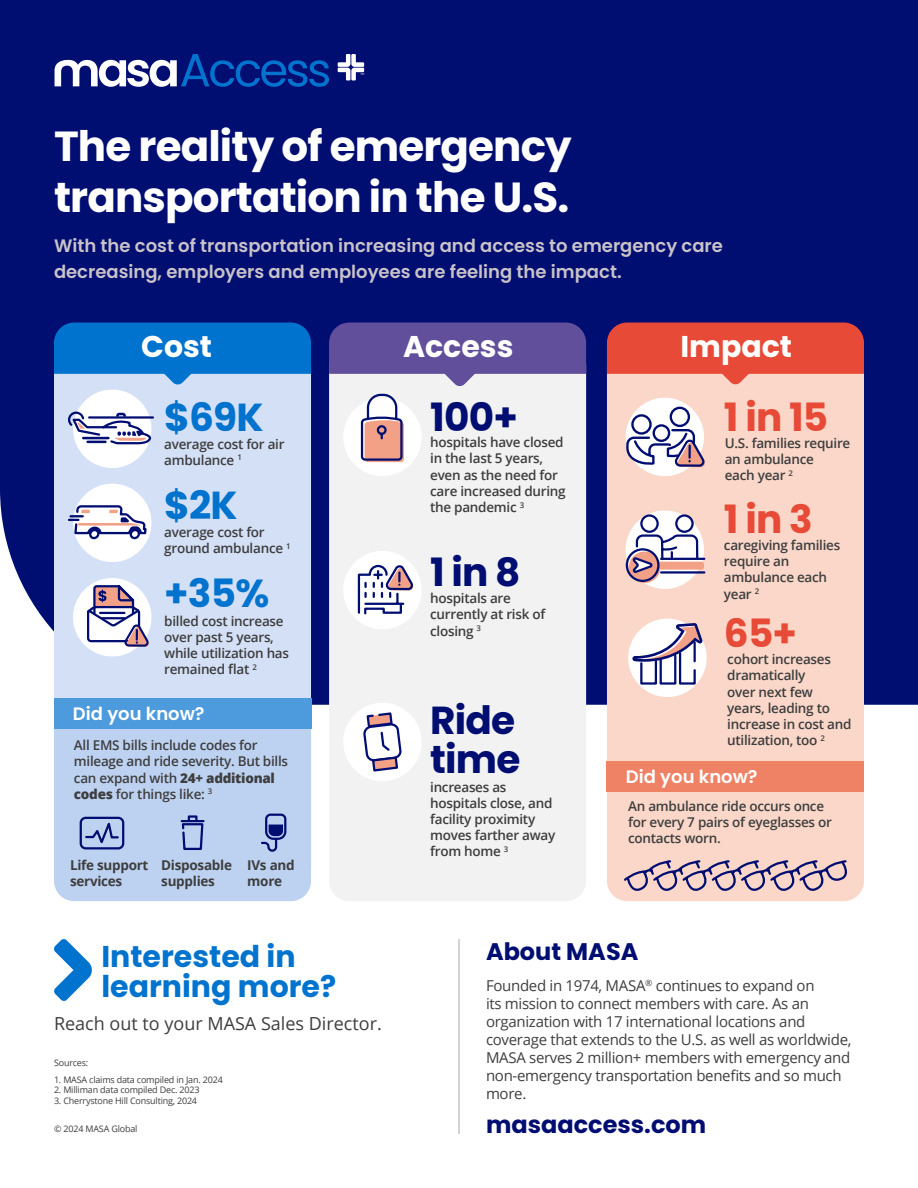
<style>
.page{position:relative;width:918px;height:1188px;background:#fff}
.page>*{position:absolute;margin:0;border:0;box-sizing:border-box;transform-origin:0 0}
.t1{font:700 42px/50.4px "Poppins";letter-spacing:-.02em;color:#fff}
.t2{font:700 39px "Poppins";letter-spacing:-.02em;color:#000d71}
.t3{font:700 39px "Poppins";letter-spacing:-.02em;color:#e74b37}
.t4{font:700 39px "Poppins";letter-spacing:-.02em;color:#0073ce}
.t5{font:700 30px/30px "Poppins";color:#0073ce}
.t6{font:700 30px "Poppins";color:#fff}
.t7{font:700 24px "Poppins";color:#000d71}
.t8{font:600 18px/25.5px "Poppins";color:#c9c2c8}
.t9{font:18px "Open Sans";color:#3e3e3f}
.t10{font:600 18px "Poppins";color:#fff}
.t11{font:15px/18px "Open Sans";letter-spacing:-.02em;color:#3e3e3f}
.t12{font:600 13.5px/16.2px "Open Sans";letter-spacing:-.02em;color:#3e3e3f}
.t13{font:700 13.5px/16.5px "Open Sans";letter-spacing:-.02em;color:#3e3e3f}
.t14{font:9px "Open Sans";letter-spacing:-.02em;color:#3e3e3f}
.t15{font:600 7.8px "Open Sans";color:#3e3e3f}
.s1{font-weight:800}
</style>
<div class="page">
<div style="left:0;top:0;width:918px;height:705px;background:#000d71"></div>
<div style="left:329px;top:346px;width:257px;height:555px;background:#f2f2f3;border-radius:20px"></div>
<div style="left:607px;top:346px;width:257px;height:555px;background:#fad7c8;border-radius:20px"></div>
<svg style="left:338px;top:54px;width:26px;height:26px"></svg>
<svg style="left:54px;top:54px;width:275px;height:33px"></svg>
<div style="left:54px;top:346px;width:257px;height:540px;background:#d4e0f6;border-radius:20px"></div>
<hr style="left:458px;top:939px;width:2px;height:195px;background:#c9c2c8">
<svg style="left:54px;top:939px;width:38px;height:62px"></svg>
<svg style="left:54px;top:323px;width:257px;height:62px"></svg>
<svg style="left:329px;top:323px;width:257px;height:64px"></svg>
<svg style="left:607px;top:323px;width:257px;height:62px"></svg>
<div style="left:54px;top:728px;width:257px;height:173px;background:#bdd2f1"></div>
<div style="left:73px;top:390px;width:78px;height:78px;background:#fff;border-radius:50%"></div>
<div style="left:73px;top:484px;width:78px;height:78px;background:#fff;border-radius:50%"></div>
<div style="left:73px;top:578px;width:78px;height:79px;background:#fff;border-radius:50%"></div>
<div style="left:343px;top:398px;width:79px;height:78px;background:#fff;border-radius:50%"></div>
<div style="left:343px;top:703px;width:79px;height:78px;background:#fff;border-radius:50%"></div>
<div style="left:626px;top:398px;width:78px;height:78px;background:#fff;border-radius:50%"></div>
<div style="left:626px;top:510px;width:78px;height:79px;background:#fff;border-radius:50%"></div>
<div style="left:628px;top:619px;width:79px;height:78px;background:#fff;border-radius:50%"></div>
<svg style="left:68px;top:410px;width:86px;height:38px"></svg>
<div style="left:89px;top:529px;width:11px;height:10px;border:2px solid #000d71;border-radius:50%"></div>
<div style="left:129px;top:529px;width:11px;height:10px;border:2px solid #000d71;border-radius:50%"></div>
<svg style="left:69px;top:504px;width:79px;height:31px"></svg>
<svg style="left:625px;top:513px;width:81px;height:70px"></svg>
<svg style="left:625px;top:405px;width:80px;height:63px"></svg>
<svg style="left:360px;top:393px;width:44px;height:69px"></svg>
<svg style="left:179px;top:814px;width:27px;height:37px"></svg>
<svg style="left:260px;top:812px;width:28px;height:41px"></svg>
<div style="left:343px;top:551px;width:79px;height:78px;background:#fff;border-radius:50%"></div>
<div style="left:607px;top:761px;width:257px;height:30px;background:#ef8265"></div>
<div style="left:54px;top:698px;width:257px;height:30px;background:#4d9add"></div>
<svg style="left:363px;top:712px;width:39px;height:60px"></svg>
<svg style="left:357px;top:564px;width:57px;height:51px"></svg>
<svg style="left:632px;top:623px;width:71px;height:63px"></svg>
<svg style="left:85px;top:581px;width:65px;height:67px"></svg>
<svg style="left:79px;top:816px;width:46px;height:35px"></svg>
<svg style="left:624px;top:860px;width:223px;height:31px"></svg>
<p class="t1" style="left:54px;top:122px;width:519px">The reality of emergency transportation in the U.S.</p>
<p class="t8" style="left:54px;top:233px;width:670px">With the cost of transportation increasing and access to emergency care decreasing, employers and employees are feeling the impact.</p>
<p class="t6" style="left:141px;top:329px;width:72px">Cost</p>
<p class="t4" style="left:164px;top:394px;width:101px">$69K</p>
<p class="t12" style="left:164px;top:435px;width:122px">average cost for air ambulance <sup>1</sup></p>
<p class="t4" style="left:164px;top:482px;width:75px">$2K</p>
<p class="t12" style="left:164px;top:524px;width:128px">average cost for ground ambulance <sup>1</sup></p>
<p class="t4" style="left:164px;top:571px;width:107px">+35%</p>
<p class="t12" style="left:164px;top:612px;width:126px">billed cost increase over past 5 years, while utilization has remained flat <sup>2</sup></p>
<p class="t10" style="left:73px;top:703px;width:133px">Did you know?</p>
<p class="t12" style="left:74px;top:737px;width:216px">All EMS bills include codes for mileage and ride severity. But bills can expand with <span class="s1">24+ additional codes</span> for things like: <sup>3</sup></p>
<p class="t13" style="left:70px;top:856px;width:80px">Life support services</p>
<p class="t13" style="left:161px;top:856px;width:72px">Disposable supplies</p>
<p class="t13" style="left:247px;top:856px;width:49px">IVs and more</p>
<p class="t6" style="left:403px;top:329px;width:112px">Access</p>
<p class="t6" style="left:680px;top:329px;width:113px">Impact</p>
<p class="t2" style="left:430px;top:394px;width:89px">100+</p>
<p class="t12" style="left:430px;top:434px;width:137px">hospitals have closed in the last 5 years, even as the need for care increased during the pandemic <sup>3</sup></p>
<p class="t2" style="left:430px;top:550px;width:92px">1 in 8</p>
<p class="t12" style="left:430px;top:590px;width:117px">hospitals are currently at risk of closing <sup>3</sup></p>
<p class="t2" style="left:430px;top:697px;width:87px">Ride</p>
<p class="t2" style="left:430px;top:736px;width:92px">time</p>
<p class="t12" style="left:430px;top:778px;width:127px">increases as hospitals close, and facility proximity moves farther away from home <sup>3</sup></p>
<p class="t3" style="left:724px;top:394px;width:106px">1 in 15</p>
<p class="t12" style="left:725px;top:435px;width:127px">U.S. families require an ambulance<br>each year <sup>2</sup></p>
<p class="t3" style="left:724px;top:497px;width:90px">1 in 3</p>
<p class="t12" style="left:724px;top:537px;width:118px">caregiving families require an ambulance each year <sup>2</sup></p>
<p class="t3" style="left:724px;top:610px;width:75px">65+</p>
<p class="t12" style="left:727px;top:651px;width:126px">cohort increases dramatically<br>over next few years, leading to increase in cost and utilization, too</p>
<p class="t15" style="left:820px;top:733px;width:6px">2</p>
<p class="t10" style="left:626px;top:766px;width:133px">Did you know?</p>
<p class="t12" style="left:628px;top:798px;width:205px">An ambulance ride occurs once for every 7 pairs of eyeglasses or contacts worn.</p>
<p class="t5" style="left:101px;top:941px;width:236px">Interested in learning more?</p>
<p class="t7" style="left:486px;top:938px;width:154px">About MASA</p>
<p class="t11" style="left:486px;top:976px;width:367px">Founded in 1974, MASA<sup>®</sup> continues to expand on<br>its mission to connect members with care. As an organization with 17 international locations and coverage that extends to the U.S. as well as worldwide, MASA serves 2 million+ members with emergency and non-emergency transportation benefits and so much more.</p>
<p class="t9" style="left:54px;top:1011px;width:329px">Reach out to your MASA Sales Director.</p>
<p class="t14" style="left:54px;top:1056px;width:36px">Sources:</p>
<p class="t14" style="left:54px;top:1073px;width:170px">1. MASA claims data compiled in Jan. 2024</p>
<p class="t14" style="left:54px;top:1084px;width:147px">2. Milliman data compiled Dec. 2023</p>
<p class="t14" style="left:54px;top:1095px;width:145px">3. Cherrystone Hill Consulting, 2024</p>
<p class="t14" style="left:54px;top:1123px;width:85px">© 2024 MASA Global</p>
<p class="t7" style="left:486px;top:1111px;width:222px">masaaccess.com</p>
</div>
